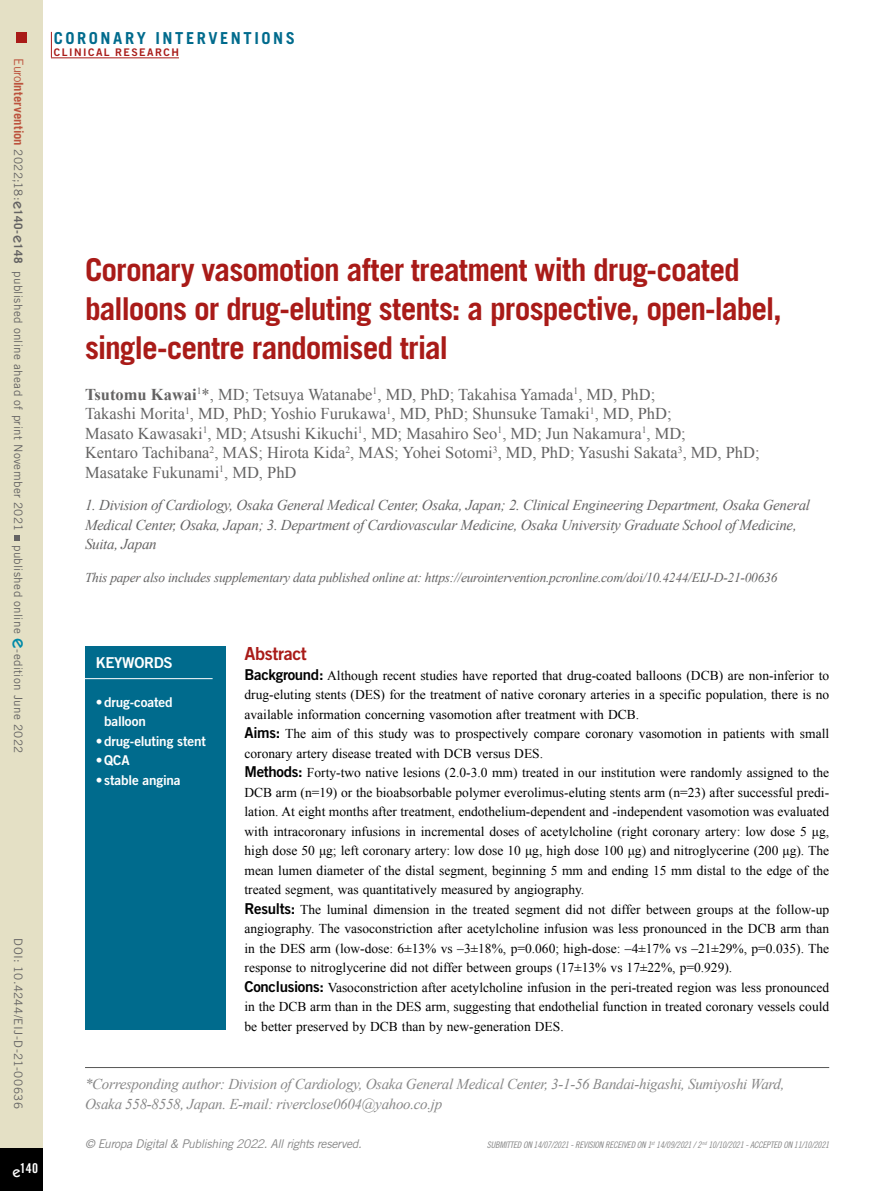
<style>
.page{position:relative;width:893px;height:1191px;background:#fff}
.page>*{position:absolute;margin:0;border:0;box-sizing:border-box;transform-origin:0 0}
.t1{font:700 31.5px/39px "Trade Gothic LT Std";letter-spacing:-.03em;color:#a91b18}
.t2{font:18px "Trade Gothic LT Std Bd 2";letter-spacing:-.02em;color:#a91b18}
.t3{font:16.5px/19.5px "Times New Roman";color:#646363}
.t4{font:700 16.5px "Trade Gothic LT Std";letter-spacing:.155em;color:#006b8d}
.t5{font:italic 15px/19.5px "Times New Roman";letter-spacing:-.02em;color:#646363}
.t6{font:italic 15px/19.5px "Times New Roman";letter-spacing:-.02em;color:#878787}
.t7{font:15px "Trade Gothic LT Std Bd 2";letter-spacing:-.02em;color:#fff}
.t8{font:13.5px/19.5px "Times New Roman";color:#000}
.t9{font:italic 13.5px "Times New Roman";letter-spacing:-.02em;color:#646363}
.t10{font:13.5px/19.5px "Trade Gothic LT Std Bd 2";letter-spacing:-.015em;color:#fff}
.t11{font:13.5px "Trade Gothic LT Std Bd Cn 20";color:#fff}
.t12{font:italic 12px "Trade Gothic LT Std";letter-spacing:-.03em;color:#878787}
.t13{font:11.7px "Trade Gothic LT Std";letter-spacing:.03em;color:#646363}
.t14{font:10.5px "Trade Gothic LT Std Bd 2";letter-spacing:.14em;color:#a91b18}
.t15{font:9px "Trade Gothic LT Std Cn 18 Obl";letter-spacing:-.02em;color:#878787}
.s1{font-size:12.75px;color:#bc533d}
.s2{font-weight:700;font-size:12.75px;color:#bc533d}
.s3{font-family:"ITC Kabel Std";font-weight:500;font-size:15px}
.s4{font-weight:700}
.s5{font-family:"ITC Kabel Std";font-weight:500;font-size:19.5px;color:#008aa8}
.s6{font-family:"Trade Gothic LT Std Bd 2";font-size:15px}
</style>
<div class="page">
<div style="left:0;top:0;width:43px;height:1191px;background:#e4e0c5"></div>
<div style="left:0;top:1148px;width:43px;height:43px;background:#000"></div>
<div style="left:16px;top:32px;width:10px;height:10px;background:#a91b18"></div>
<svg style="left:14px;top:535px;width:6px;height:5px"></svg>
<svg style="left:51px;top:32px;width:1px;height:25px"></svg>
<hr style="left:51px;top:57px;width:128px;height:1px;background:#a91b18">
<hr style="left:85px;top:1067px;width:744px;height:1px;background:#575756">
<div style="left:85px;top:646px;width:140px;height:383px;background:#006b8d"></div>
<hr style="left:83px;top:678px;width:130px;height:1px;background:#fff">
<p class="t13" style="left:25px;top:58px;width:696px;rotate:90deg"><span class="s1">Euro</span><span class="s2">Intervention</span> 2022;18:<span class="s3">e</span><span class="s4">140-</span><span class="s3">e</span><span class="s4">148</span> published online ahead of print November 2021 published online <span class="s5">e</span>-edition June 2022</p>
<p class="t13" style="left:25px;top:938px;width:172px;rotate:90deg">DOI: 10.4244/EIJ-D-21-00636</p>
<p class="t11" style="left:12px;top:1160px;width:27px"><span class="s3">e</span>140</p>
<p class="t4" style="left:54px;top:28px;width:243px">CORONARY INTERVENTIONS</p>
<p class="t14" style="left:54px;top:45px;width:127px">CLINICAL RESEARCH</p>
<h1 class="t1" style="left:85px;top:250px;width:698px">Coronary vasomotion after treatment with drug-coated balloons or drug-eluting stents: a prospective, open-label, single-centre randomised trial</h1>
<p class="t3" style="left:85px;top:384px;width:676px"><span class="s4">Tsutomu Kawai</span><sup>1</sup>*, MD; Tetsuya Watanabe<sup>1</sup>, MD, PhD; Takahisa Yamada<sup>1</sup>, MD, PhD;<br>Takashi Morita<sup>1</sup>, MD, PhD; Yoshio Furukawa<sup>1</sup>, MD, PhD; Shunsuke Tamaki<sup>1</sup>, MD, PhD;<br>Masato Kawasaki<sup>1</sup>, MD; Atsushi Kikuchi<sup>1</sup>, MD; Masahiro Seo<sup>1</sup>, MD; Jun Nakamura<sup>1</sup>, MD;<br>Kentaro Tachibana<sup>2</sup>, MAS; Hirota Kida<sup>2</sup>, MAS; Yohei Sotomi<sup>3</sup>, MD, PhD; Yasushi Sakata<sup>3</sup>, MD, PhD; Masatake Fukunami<sup>1</sup>, MD, PhD</p>
<p class="t5" style="left:85px;top:495px;width:726px">1. Division of Cardiology, Osaka General Medical Center, Osaka, Japan; 2. Clinical Engineering Department, Osaka General<br>Medical Center, Osaka, Japan; 3. Department of Cardiovascular Medicine, Osaka University Graduate School of Medicine,<br>Suita, Japan</p>
<p class="t9" style="left:85px;top:568px;width:694px">This paper also includes supplementary data published online at: https://eurointervention.pcronline.com/doi/10.4244/EIJ-D-21-00636</p>
<p class="t7" style="left:96px;top:653px;width:79px">KEYWORDS</p>
<p class="t10" style="left:104px;top:692px;width:70px;text-indent:-9px">•drug-coated balloon</p>
<p class="t10" style="left:96px;top:731px;width:112px">•drug-eluting stent</p>
<p class="t10" style="left:96px;top:750px;width:35px">•QCA</p>
<p class="t10" style="left:96px;top:770px;width:86px">• stable angina</p>
<h2 class="t2" style="left:244px;top:642px;width:64px">Abstract</h2>
<p class="t8" style="left:244px;top:665px;width:586px"><span class="s6">Background:</span> Although recent studies have reported that drug-coated balloons (DCB) are non-inferior to drug-eluting stents (DES) for the treatment of native coronary arteries in a specific population, there is no available information concerning vasomotion after treatment with DCB.<br><span class="s6">Aims:</span> The aim of this study was to prospectively compare coronary vasomotion in patients with small coronary artery disease treated with DCB versus DES.<br><span class="s6">Methods:</span> Forty-two native lesions (2.0-3.0 mm) treated in our institution were randomly assigned to the DCB arm (n=19) or the bioabsorbable polymer everolimus-eluting stents arm (n=23) after successful predi&shy;lation. At eight months after treatment, endothelium-dependent and -independent vasomotion was evaluated with intracoronary infusions in incremental doses of acetylcholine (right coronary artery: low dose 5 μg, high dose 50 μg; left coronary artery: low dose 10 μg, high dose 100 μg) and nitroglycerine (200 μg). The mean lumen diameter of the distal segment, beginning 5 mm and ending 15 mm distal to the edge of the treated segment, was quantitatively measured by angiography.<br><span class="s6">Results:</span> The luminal dimension in the treated segment did not differ between groups at the follow-up angiography. The vasoconstriction after acetylcholine infusion was less pronounced in the DCB arm than in the DES arm (low-dose: 6±13% vs –3±18%, p=0.060; high-dose: –4±17% vs –21±29%, p=0.035). The response to nitroglycerine did not differ between groups (17±13% vs 17±22%, p=0.929).<br><span class="s6">Conclusions:</span> Vasoconstriction after acetylcholine infusion in the peri-treated region was less pronounced in the DCB arm than in the DES arm, suggesting that endothelial function in treated coronary vessels could be better preserved by DCB than by new-generation DES.</p>
<p class="t6" style="left:85px;top:1074px;width:701px">*Corresponding author: Division of Cardiology, Osaka General Medical Center, 3-1-56 Bandai-higashi, Sumiyoshi Ward,<br>Osaka 558-8558, Japan. E-mail: riverclose0604@yahoo.co.jp</p>
<p class="t12" style="left:85px;top:1137px;width:278px">© Europa Digital &amp; Publishing 2022. All rights reserved.</p>
<p class="t15" style="left:487px;top:1139px;width:344px">SUBMITTED ON 14/07/2021 - REVISION RECEIVED ON 1<sup>st</sup> 14/09/2021 / 2 <sup>nd</sup> 10/10/2021 - ACCEPTED ON 11/10/2021</p>
</div>
